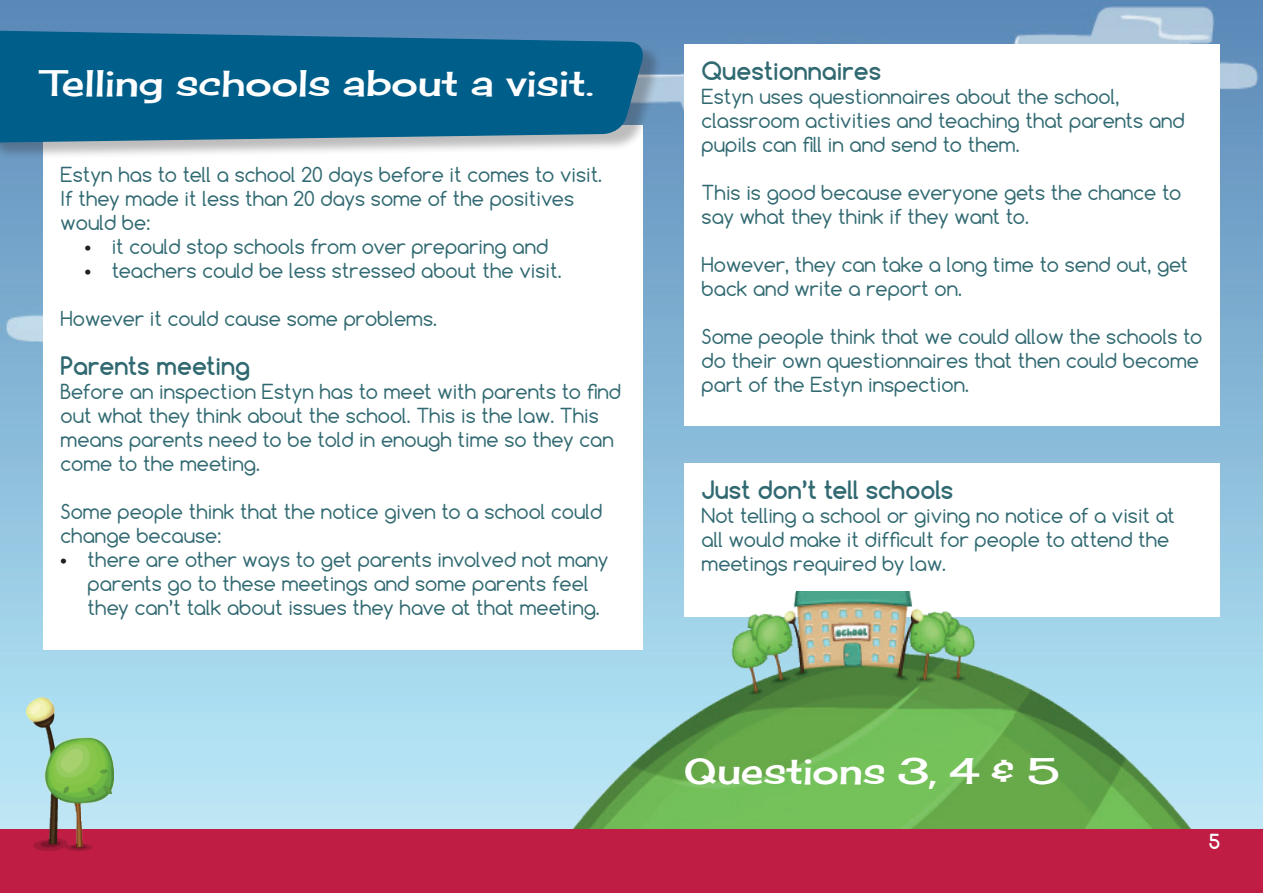
<style>
.page{position:relative;width:1263px;height:893px;background:#fff}
.page>*{position:absolute;margin:0;border:0;box-sizing:border-box;transform-origin:0 0}
.t1{font:36px "Cherry Cream Soda";color:#fff}
.t2{font:700 24px "Comfortaa";color:#306971}
.t3{font:19.5px/24px "Comfortaa";color:#306971}
.t4{font:700 19.5px "Comfortaa";color:#fff}
.s1{font-family:"Times";font-size:18px;color:#231f20}
</style>
<div class="page">
<img style="left:0;top:0;width:1263px;height:829px">
<div style="left:44px;top:125px;width:599px;height:525px;background:#fff"></div>
<div style="left:685px;top:44px;width:535px;height:381px;background:#fff"></div>
<div style="left:685px;top:463px;width:535px;height:154px;background:#fff"></div>
<img style="left:298px;top:591px;width:965px;height:238px">
<div style="left:0;top:32px;width:662px;height:128px;background:#231f20;opacity:.3"></div>
<svg style="left:0;top:30px;width:646px;height:112px;background:#0e658f"></svg>
<div style="left:0;top:829px;width:1263px;height:64px;background:#bf1d44"></div>
<img style="left:27px;top:697px;width:87px;height:153px">
<h1 class="t1" style="left:43px;top:61px;width:552px">Telling schools about a visit.</h1>
<p class="t3" style="left:61px;top:162px;width:543px">Estyn has to tell a school 20 days before it comes to visit.<br>If they made it less than 20 days some of the positives would be:</p>
<p class="t3" style="left:85px;top:234px;width:465px"><span class="s1">•</span> it could stop schools from over preparing and</p>
<p class="t3" style="left:85px;top:258px;width:478px"><span class="s1">•</span> teachers could be less stressed about the visit.</p>
<p class="t3" style="left:61px;top:306px;width:378px">However it could cause some problems.</p>
<p class="t2" style="left:61px;top:351px;width:191px">Parents meeting</p>
<p class="t3" style="left:61px;top:380px;width:562px">Before an inspection Estyn has to meet with parents to find out what they think about the school. This is the law. This means parents need to be told in enough time so they can come to the meeting.</p>
<p class="t3" style="left:61px;top:500px;width:543px">Some people think that the notice given to a school could change because:</p>
<p class="t3" style="left:88px;top:548px;width:522px;text-indent:-27px"><span class="s1">•</span> there are other ways to get parents involved not many parents go to these meetings and some parents feel they can’t talk about issues they have at that meeting.</p>
<p class="t2" style="left:702px;top:55px;width:181px">Questionnaires</p>
<p class="t3" style="left:702px;top:84px;width:485px">Estyn uses questionnaires about the school, classroom activities and teaching that parents and pupils can fill in and send to them.</p>
<p class="t3" style="left:702px;top:180px;width:481px">This is good because everyone gets the chance to say what they think if they want to.</p>
<p class="t3" style="left:702px;top:252px;width:488px">However, they can take a long time to send out, get back and write a report on.</p>
<p class="t3" style="left:702px;top:324px;width:502px">Some people think that we could allow the schools to do their own questionnaires that then could become part of the Estyn inspection.</p>
<p class="t2" style="left:702px;top:475px;width:253px">Just don’t tell schools</p>
<p class="t3" style="left:702px;top:504px;width:475px">Not telling a school or giving no notice of a visit at all would make it difficult for people to attend the meetings required by law.</p>
<h1 class="t1" style="left:685px;top:748px;width:376px">Questions 3, 4 &amp; 5</h1>
<p class="t4" style="left:1209px;top:829px;width:13px">5</p>
</div>
